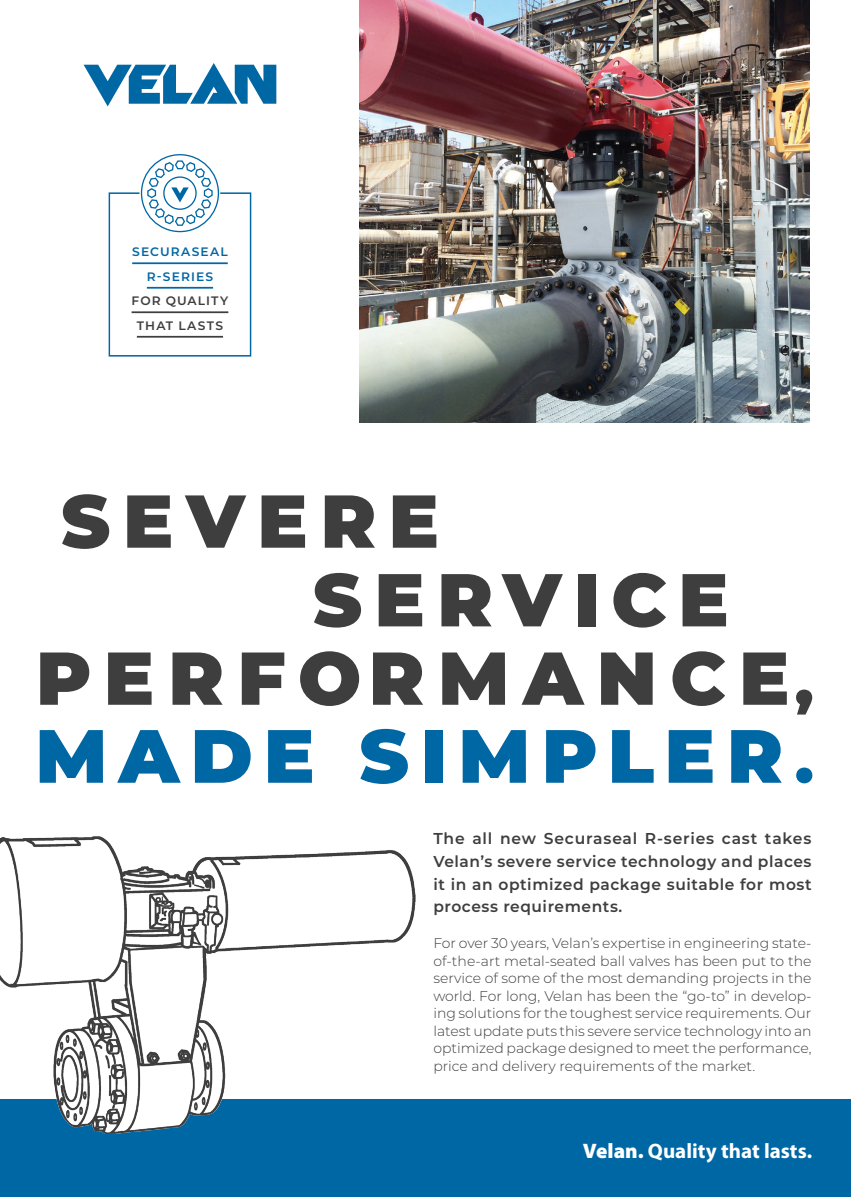
<style>
.page{position:relative;width:851px;height:1197px;background:#fff}
.page>*{position:absolute;margin:0;border:0;box-sizing:border-box;transform-origin:0 0}
.t1{font:900 75.25px "Montserrat";letter-spacing:.15em;color:#0067a5}
.t2{font:900 74.73px "Montserrat";letter-spacing:.165em;color:#3e3e3f}
.t3{font:700 21px "Myriad Pro";color:#fff}
.t4{font:600 15.75px/22.8px "Montserrat";letter-spacing:.035em;color:#3e3e3f;text-align:justify}
.t5{font:300 14px/17.5px "Montserrat";color:#3e3e3f;text-align:justify}
.t6{font:600 12.25px/24.5px "Montserrat";letter-spacing:.09em;color:#3e3e3f;text-align:center}
.t7{font:600 12.25px/24.5px "Montserrat";letter-spacing:.09em;color:#0067a5;text-align:center}
.s1{font-size:61.25px}
.s2{font-weight:900}
</style>
<div class="page">
<div style="left:0;top:1099px;width:850px;height:98px;background:#0067a5"></div>
<img style="left:0;top:836px;width:416px;height:298px">
<img style="left:360px;top:0;width:449px;height:422px">
<svg style="left:84px;top:63px;width:192px;height:43px"></svg>
<svg style="left:109px;top:160px;width:142px;height:197px"></svg>
<p class="t7" style="left:132px;top:239px;width:97px">SECURASEAL<br>R-SERIES</p>
<p class="t6" style="left:132px;top:288px;width:98px">FOR QUALITY<br>THAT LASTS</p>
<h2 class="t2" style="left:61px;top:465px;width:379px">SEVERE</h2>
<h2 class="t2" style="left:313px;top:544px;width:417px">SERVICE</h2>
<h2 class="t2" style="left:36px;top:622px;width:779px">PERFORMANCE<span class="s1">,</span></h2>
<h1 class="t1" style="left:35px;top:700px;width:779px">MADE SIMPLER<span class="s1">.</span></h1>
<p class="t4" style="left:433px;top:827px;width:380px">The all new Securaseal R-series cast takes Velan’s severe service technology and places it in an optimized package suitable for most process requirements.</p>
<p class="t5" style="left:433px;top:934px;width:380px">For over 30 years, Velan’s expertise in engineering state&shy;of-the-art metal-seated ball valves has been put to the service of some of the most demanding projects in the world. For long, Velan has been the “go-to” in develop&shy;ing solutions for the toughest service requirements. Our latest update puts this severe service technology into an optimized package designed to meet the performance, price and delivery requirements of the market.</p>
<h3 class="t3" style="left:582px;top:1137px;width:231px"><span class="s2">Velan.</span> Quality that lasts.</h3>
</div>
